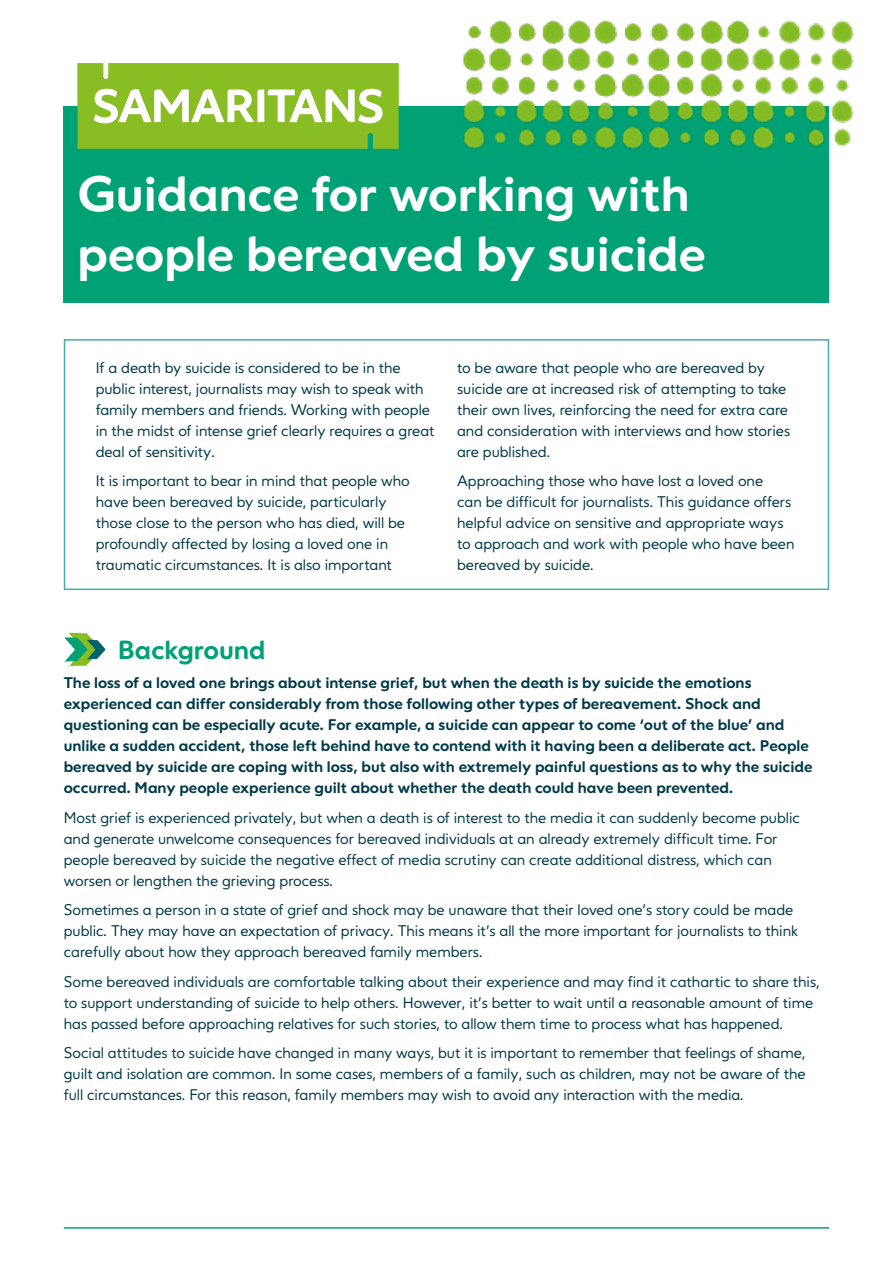
<style>
.page{position:relative;width:893px;height:1263px;background:#fff}
.page>*{position:absolute;margin:0;border:0;box-sizing:border-box;transform-origin:0 0}
.t1{font:700 48px/60px "Varah";color:#fff}
.t2{font:700 25.5px "Varah";color:#00a174}
.t3{font:15px/21px "Varah";color:#003a49}
.t4{font:700 15px/21px "Varah";color:#003a49}
</style>
<div class="page">
<hr style="left:64px;top:1227px;width:765px;height:2px;background:#00a174">
<img style="left:463px;top:20px;width:245px;height:86px">
<div style="left:64px;top:106px;width:765px;height:197px;background:#00a174"></div>
<svg style="left:78px;top:63px;width:321px;height:86px;background:#9cc84a"></svg>
<img style="left:708px;top:20px;width:146px;height:129px">
<svg style="left:64px;top:632px;width:42px;height:35px"></svg>
<div style="left:64px;top:339px;width:765px;height:251px;border:2px solid #49aab3"></div>
<h1 class="t1" style="left:78px;top:164px;width:630px">Guidance for working with people bereaved by suicide</h1>
<p class="t3" style="left:96px;top:358px;width:340px">If a death by suicide is considered to be in the public interest, journalists may wish to speak with family members and friends. Working with people in the midst of intense grief clearly requires a great deal of sensitivity.</p>
<p class="t3" style="left:96px;top:471px;width:316px">It is important to bear in mind that people who have been bereaved by suicide, particularly those close to the person who has died, will be profoundly affected by losing a loved one in traumatic circumstances. It is also important</p>
<p class="t3" style="left:457px;top:358px;width:334px">to be aware that people who are bereaved by suicide are at increased risk of attempting to take their own lives, reinforcing the need for extra care and consideration with interviews and how stories are published.</p>
<p class="t3" style="left:457px;top:471px;width:339px">Approaching those who have lost a loved one<br>can be difficult for journalists. This guidance offers helpful advice on sensitive and appropriate ways to approach and work with people who have been bereaved by suicide.</p>
<h2 class="t2" style="left:118px;top:634px;width:149px">Background</h2>
<p class="t4" style="left:64px;top:672px;width:750px">The loss of a loved one brings about intense grief, but when the death is by suicide the emotions experienced can differ considerably from those following other types of bereavement. Shock and questioning can be especially acute. For example, a suicide can appear to come ‘out of the blue’ and unlike a sudden accident, those left behind have to contend with it having been a deliberate act. People bereaved by suicide are coping with loss, but also with extremely painful questions as to why the suicide occurred. Many people experience guilt about whether the death could have been prevented.</p>
<p class="t3" style="left:64px;top:807px;width:738px">Most grief is experienced privately, but when a death is of interest to the media it can suddenly become public and generate unwelcome consequences for bereaved individuals at an already extremely difficult time. For people bereaved by suicide the negative effect of media scrutiny can create additional distress, which can worsen or lengthen the grieving process.</p>
<p class="t3" style="left:64px;top:900px;width:736px">Sometimes a person in a state of grief and shock may be unaware that their loved one’s story could be made public. They may have an expectation of privacy. This means it’s all the more important for journalists to think carefully about how they approach bereaved family members.</p>
<p class="t3" style="left:64px;top:971px;width:757px">Some bereaved individuals are comfortable talking about their experience and may find it cathartic to share this, to support understanding of suicide to help others. However, it’s better to wait until a reasonable amount of time has passed before approaching relatives for such stories, to allow them time to process what has happened.</p>
<p class="t3" style="left:64px;top:1043px;width:743px;text-align:justify">Social attitudes to suicide have changed in many ways, but it is important to remember that feelings of shame, guilt and isolation are common. In some cases, members of a family, such as children, may not be aware of the full circumstances. For this reason, family members may wish to avoid any interaction with the media.</p>
</div>
